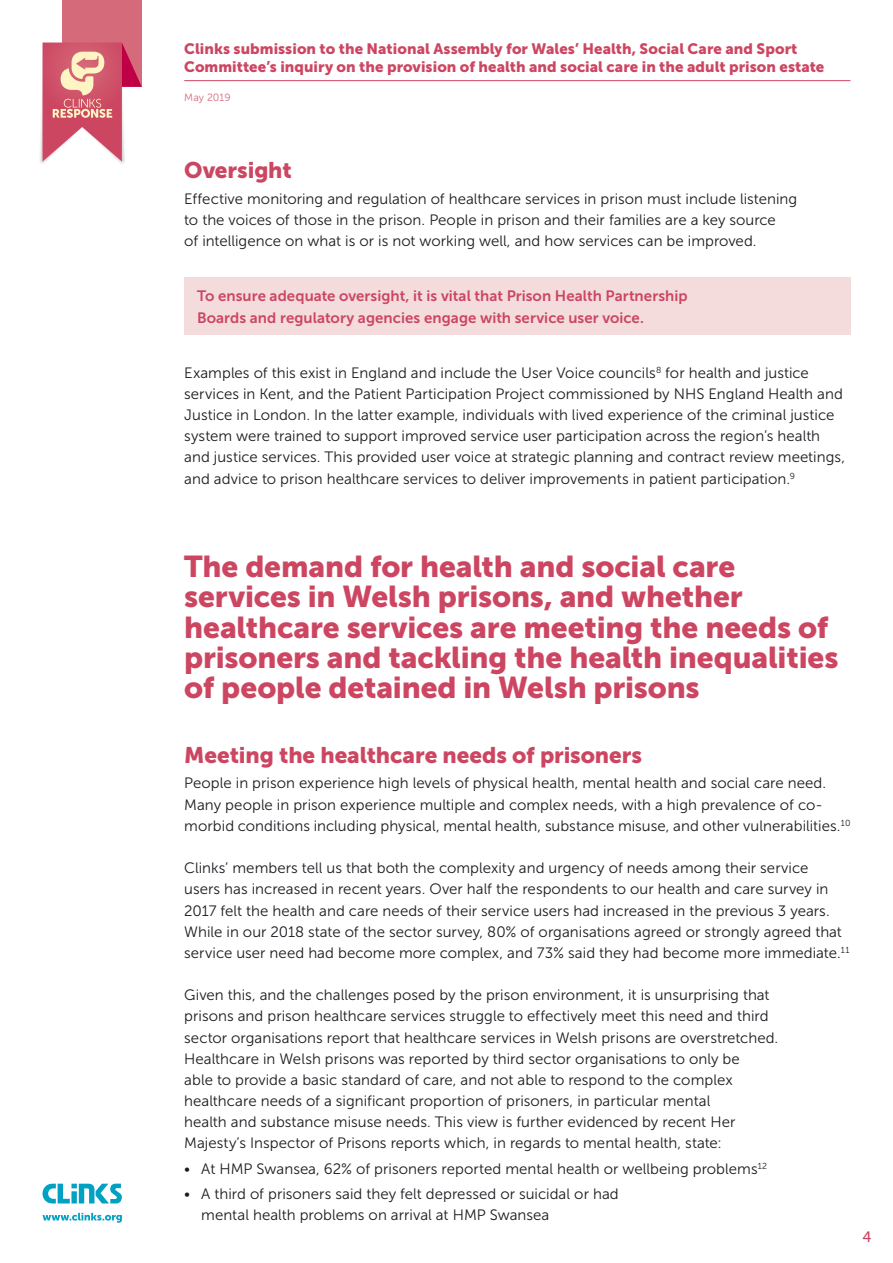
<style>
.page{position:relative;width:893px;height:1263px;background:#fff}
.page>*{position:absolute;margin:0;border:0;box-sizing:border-box;transform-origin:0 0}
.t1{font:30px/30.2px "Museo Sans 900";letter-spacing:-.005em;color:#cc4662}
.t2{font:22.5px "Museo Sans 900";letter-spacing:-.005em;color:#cc4662}
.t3{font:15px/21.1px "Museo Sans 300";letter-spacing:.005em;color:#1b1c20}
.t4{font:15px/18px "Museo Sans 900";letter-spacing:.005em;color:#cc4662}
.t5{font:15px/21.1px "Museo Sans 700";letter-spacing:.005em;color:#cc4662}
.t6{font:15px "Museo Sans 500";color:#cc4662}
.t7{font:10.5px "Museo Sans 300";letter-spacing:.005em;color:#d56b7a}
</style>
<div class="page">
<div style="left:62px;top:0;width:80px;height:87px;background:#d56b7a"></div>
<div style="left:38px;top:48px;width:88px;height:117px;background:#1b1c20;opacity:.25"></div>
<svg style="left:43px;top:43px;width:99px;height:119px"></svg>
<hr style="left:184px;top:80px;width:666px;height:1px;background:#cc4662">
<svg style="left:43px;top:1213px;width:79px;height:10px"></svg>
<svg style="left:43px;top:1183px;width:79px;height:20px"></svg>
<div style="left:184px;top:277px;width:666px;height:58px;background:#f4dcdd"></div>
<p class="t4" style="left:184px;top:39px;width:642px">Clinks submission to the National Assembly for Wales’ Health, Social Care and Sport<br>Committee’s inquiry on the provision of health and social care in the adult prison estate</p>
<p class="t7" style="left:184px;top:92px;width:48px">May 2019</p>
<h2 class="t2" style="left:184px;top:158px;width:109px">Oversight</h2>
<p class="t3" style="left:184px;top:188px;width:614px">Effective monitoring and regulation of healthcare services in prison must include listening to the voices of those in the prison. People in prison and their families are a key source<br>of intelligence on what is or is not working well, and how services can be improved.</p>
<p class="t5" style="left:197px;top:286px;width:492px">To ensure adequate oversight, it is vital that Prison Health Partnership<br>Boards and regulatory agencies engage with service user voice.</p>
<p class="t3" style="left:184px;top:362px;width:662px">Examples of this exist in England and include the User Voice councils<sup>8</sup> for health and justice services in Kent, and the Patient Participation Project commissioned by NHS England Health and Justice in London. In the latter example, individuals with lived experience of the criminal justice system were trained to support improved service user participation across the region’s health and justice services. This provided user voice at strategic planning and contract review meetings, and advice to prison healthcare services to deliver improvements in patient participation.<sup>9</sup></p>
<h1 class="t1" style="left:184px;top:551px;width:656px">The demand for health and social care services in Welsh prisons, and whether healthcare services are meeting the needs of prisoners and tackling the health inequalities of people detained in Welsh prisons</h1>
<h2 class="t2" style="left:184px;top:742px;width:459px">Meeting the healthcare needs of prisoners</h2>
<p class="t3" style="left:184px;top:773px;width:668px">People in prison experience high levels of physical health, mental health and social care need.<br>Many people in prison experience multiple and complex needs, with a high prevalence of co&shy;morbid conditions including physical, mental health, substance misuse, and other vulnerabilities.<sup>10</sup></p>
<p class="t3" style="left:184px;top:857px;width:667px">Clinks’ members tell us that both the complexity and urgency of needs among their service<br>users has increased in recent years. Over half the respondents to our health and care survey in 2017 felt the health and care needs of their service users had increased in the previous 3 years.<br>While in our 2018 state of the sector survey, 80% of organisations agreed or strongly agreed that service user need had become more complex, and 73% said they had become more immediate.<sup>11</sup></p>
<p class="t3" style="left:184px;top:984px;width:596px">Given this, and the challenges posed by the prison environment, it is unsurprising that prisons and prison healthcare services struggle to effectively meet this need and third sector organisations report that healthcare services in Welsh prisons are overstretched.<br>Healthcare in Welsh prisons was reported by third sector organisations to only be<br>able to provide a basic standard of care, and not able to respond to the complex healthcare needs of a significant proportion of prisoners, in particular mental<br>health and substance misuse needs. This view is further evidenced by recent Her Majesty’s Inspector of Prisons reports which, in regards to mental health, state:</p>
<p class="t3" style="left:184px;top:1158px;width:584px">• At HMP Swansea, 62% of prisoners reported mental health or wellbeing problems<sup>12</sup></p>
<p class="t3" style="left:201px;top:1184px;width:419px;text-indent:-17px">• A third of prisoners said they felt depressed or suicidal or had mental health problems on arrival at HMP Swansea</p>
<p class="t6" style="left:863px;top:1228px;width:11px">4</p>
</div>
